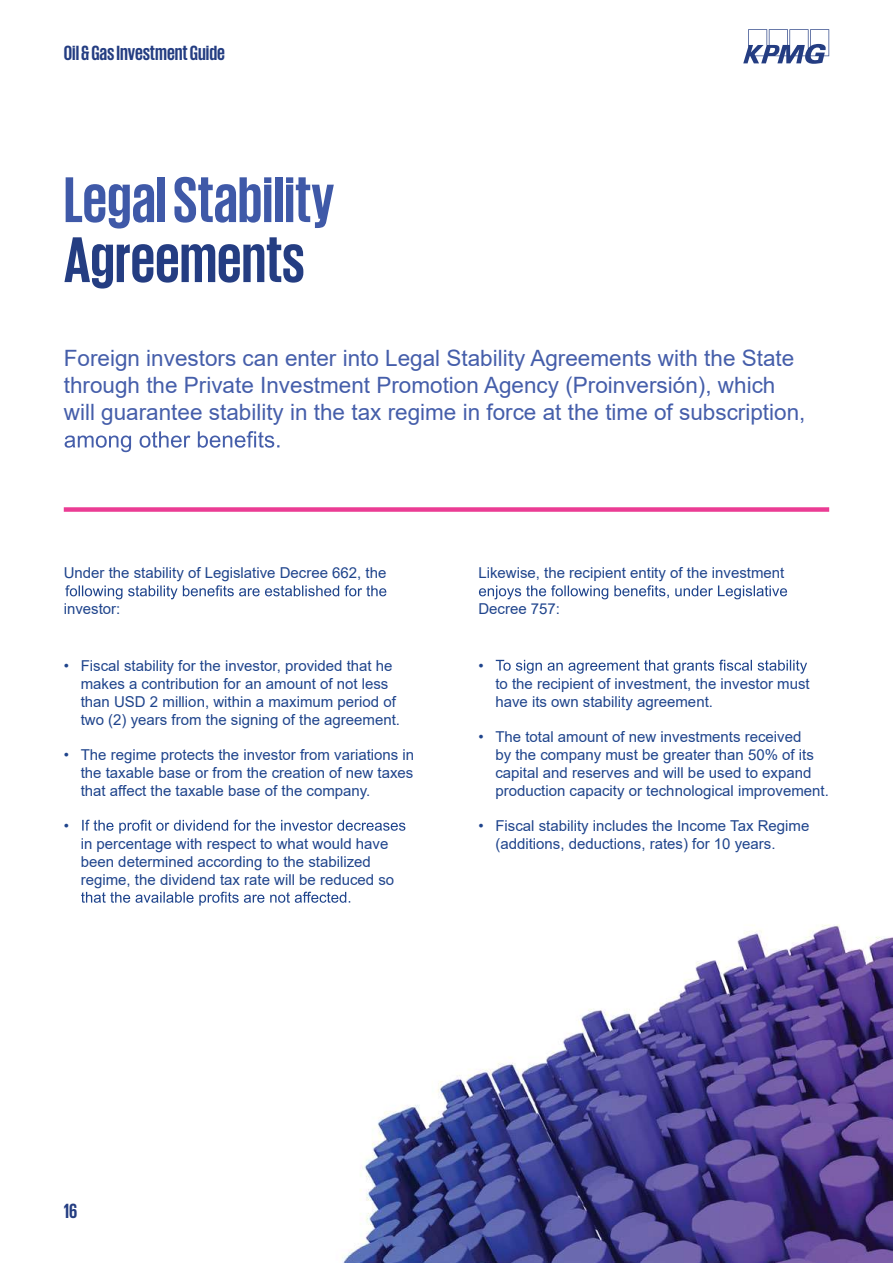
<style>
.page{position:relative;width:893px;height:1263px;background:#fff}
.page>*{position:absolute;margin:0;border:0;box-sizing:border-box;transform-origin:0 0}
.t1{font:700 66px "KPMG";color:#3f59a8}
.t2{font:700 66px "KPMG";color:#243d82}
.t3{font:22.5px/27px "Arial";color:#455eaa}
.t4{font:700 21px "KPMG";color:#243d82}
.t5{font:15px/18px "Arial";color:#1f448c}
</style>
<div class="page">
<img style="left:63px;top:29px;width:830px;height:1234px">
<svg style="left:65px;top:431px;width:214px;height:21px"></svg>
<svg style="left:65px;top:585px;width:321px;height:14px"></svg>
<svg style="left:82px;top:820px;width:323px;height:13px"></svg>
<svg style="left:81px;top:892px;width:269px;height:13px"></svg>
<svg style="left:496px;top:660px;width:311px;height:14px"></svg>
<svg style="left:479px;top:585px;width:308px;height:14px"></svg>
<div style="left:64px;top:507px;width:765px;height:5px;background:#eb3c94"></div>
<svg style="left:743px;top:29px;width:86px;height:35px"></svg>
<h3 class="t4" style="left:64px;top:42px;width:163px">Oil &amp; Gas Investment Guide</h3>
<h1 class="t1" style="left:64px;top:167px;width:272px">Legal Stability</h1>
<h1 class="t2" style="left:64px;top:227px;width:243px">Agreements</h1>
<h2 class="t3" style="left:64px;top:345px;width:743px">Foreign investors can enter into Legal Stability Agreements with the State through the Private Investment Promotion Agency (Proinversión), which will guarantee stability in the tax regime in force at the time of subscription,</h2>
<p class="t5" style="left:64px;top:564px;width:324px">Under the stability of Legislative Decree 662, the</p>
<p class="t5" style="left:64px;top:600px;width:58px">investor:</p>
<p class="t5" style="left:81px;top:656px;width:321px;text-indent:-17px">• Fiscal stability for the investor, provided that he makes a contribution for an amount of not less than USD 2 million, within a maximum period of two (2) years from the signing of the agreement.</p>
<p class="t5" style="left:81px;top:745px;width:335px;text-align:justify;text-indent:-17px">• The regime protects the investor from variations in the taxable base or from the creation of new taxes that affect the taxable base of the company.</p>
<p class="t5" style="left:64px;top:816px;width:7px">•</p>
<p class="t5" style="left:81px;top:834px;width:315px">in percentage with respect to what would have been determined according to the stabilized regime, the dividend tax rate will be reduced so</p>
<p class="t5" style="left:478px;top:564px;width:307px">Likewise, the recipient entity of the investment</p>
<p class="t5" style="left:478px;top:600px;width:83px">Decree 757:</p>
<p class="t5" style="left:478px;top:656px;width:7px">•</p>
<p class="t5" style="left:495px;top:674px;width:316px">to the recipient of investment, the investor must have its own stability agreement.</p>
<p class="t5" style="left:495px;top:727px;width:335px;text-indent:-17px">• The total amount of new investments received<br>by the company must be greater than 50% of its capital and reserves and will be used to expand production capacity or technological improvement.</p>
<p class="t5" style="left:495px;top:816px;width:316px;text-indent:-17px">• Fiscal stability includes the Income Tax Regime (additions, deductions, rates) for 10 years.</p>
<h3 class="t4" style="left:64px;top:1201px;width:15px">16</h3>
</div>
